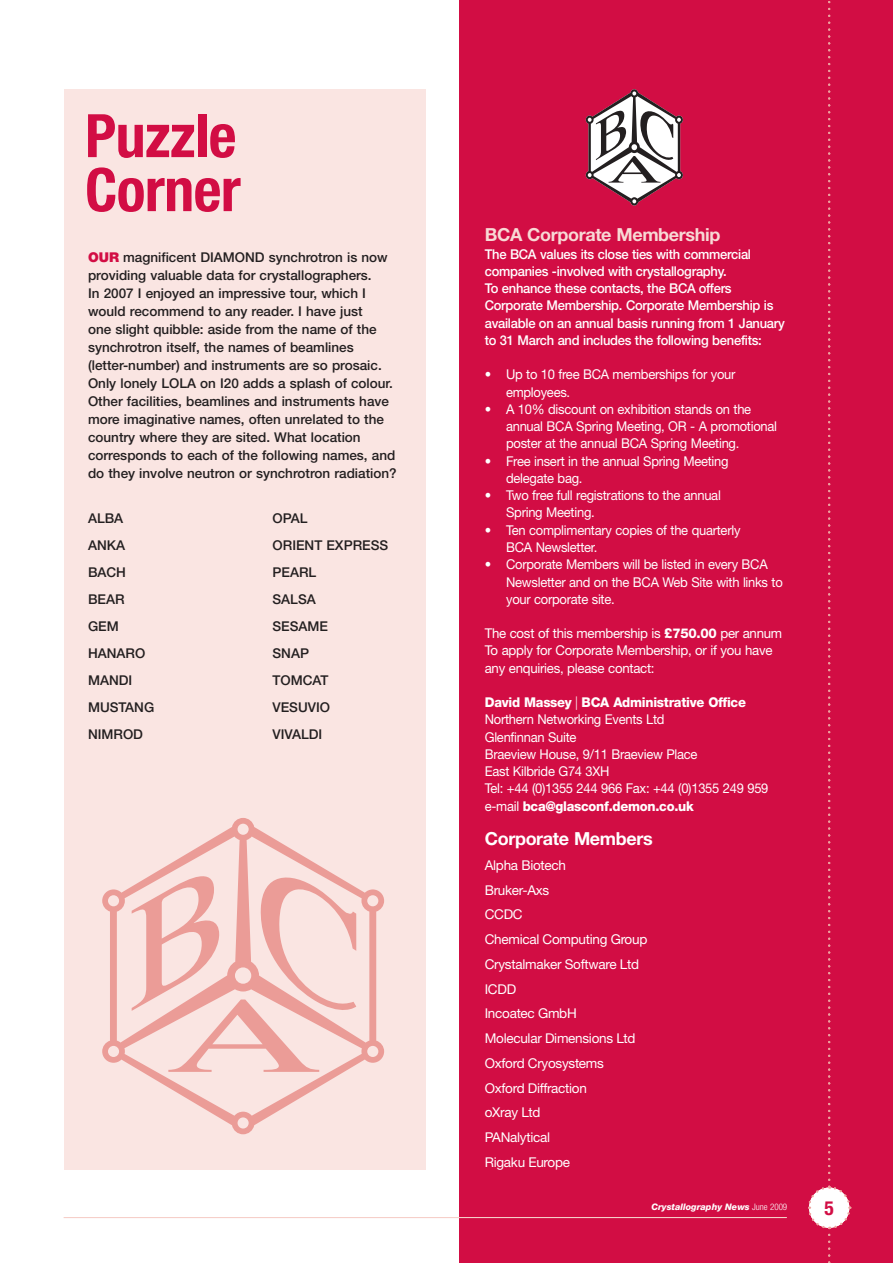
<style>
.page{position:relative;width:893px;height:1263px;background:#fff}
.page>*{position:absolute;margin:0;border:0;box-sizing:border-box;transform-origin:0 0}
.t1{font:700 condensed 60px/54px "Helvetica Neue";letter-spacing:-.01em;color:#d20d44}
.t2{font:700 condensed 19.5px "Helvetica Neue";color:#d20d44}
.t3{font:700 18px "Helvetica Neue";letter-spacing:-.02em;color:#f8d9d5}
.t4{font:700 18px "Helvetica Neue";letter-spacing:-.02em;color:#fff}
.t5{font:500 13.5px/18px "Helvetica Neue";color:#231f20}
.t6{font:13.5px/17.2px "Helvetica Neue";letter-spacing:-.02em;color:#fff;scale:.96 1}
.t7{font:13.5px/24.8px "Helvetica Neue";letter-spacing:-.02em;color:#fff}
.t8{font:500 13.5px/17.2px "Helvetica Neue";letter-spacing:-.02em;color:#fff;scale:.96 1}
.t9{font:italic 800 9px "Helvetica Neue";color:#fff}
.s1{font-weight:900;color:#d20d44}
.s2{font-weight:800}
.s3{font-weight:300}
.s4{font-weight:300;font-style:normal;font-stretch:condensed}
</style>
<div class="page">
<div style="left:459px;top:0;width:434px;height:1263px;background:#d20d44"></div>
<svg style="left:808px;top:1px;width:44px;height:1262px"></svg>
<hr style="left:64px;top:1217px;width:723px;height:1px;background:#f6cfc9">
<div style="left:64px;top:89px;width:361px;height:1080px;background:#fae5e2"></div>
<svg style="left:586px;top:89px;width:97px;height:117px"></svg>
<svg style="left:102px;top:818px;width:282px;height:316px"></svg>
<h1 class="t1" style="left:85px;top:108px;width:157px">Puzzle<br>Corner</h1>
<p class="t5" style="left:88px;top:248px;width:310px"><span class="s1">Our</span> magnificent DIAMOND synchrotron is now providing valuable data for crystallographers.<br>In 2007 I enjoyed an impressive tour, which I would recommend to any reader. I have just<br>one slight quibble: aside from the name of the synchrotron itself, the names of beamlines (letter-number) and instruments are so prosaic.<br>Only lonely LOLA on I20 adds a splash of colour.<br>Other facilities, beamlines and instruments have more imaginative names, often unrelated to the country where they are sited. What location corresponds to each of the following names, and do they involve neutron or synchrotron radiation?</p>
<p class="t5" style="left:88px;top:509px;width:37px">ALBA</p>
<p class="t5" style="left:273px;top:509px;width:37px">OPAL</p>
<p class="t5" style="left:88px;top:536px;width:39px">ANKA</p>
<p class="t5" style="left:273px;top:536px;width:117px">ORIENT EXPRESS</p>
<p class="t5" style="left:88px;top:563px;width:40px">BACH</p>
<p class="t5" style="left:273px;top:563px;width:45px">PEARL</p>
<p class="t5" style="left:88px;top:590px;width:38px">BEAR</p>
<p class="t5" style="left:273px;top:590px;width:45px">SALSA</p>
<p class="t5" style="left:88px;top:617px;width:32px">GEM</p>
<p class="t5" style="left:273px;top:617px;width:57px">SESAME</p>
<p class="t5" style="left:88px;top:644px;width:59px">HANARO</p>
<p class="t5" style="left:273px;top:644px;width:38px">SNAP</p>
<p class="t5" style="left:88px;top:671px;width:46px">MANDI</p>
<p class="t5" style="left:273px;top:671px;width:57px">TOMCAT</p>
<p class="t5" style="left:88px;top:698px;width:68px">MUSTANG</p>
<p class="t5" style="left:273px;top:698px;width:59px">VESUVIO</p>
<p class="t5" style="left:88px;top:725px;width:57px">NIMROD</p>
<p class="t5" style="left:273px;top:725px;width:51px">VIVALDI</p>
<h3 class="t3" style="left:485px;top:224px;width:237px">BCA Corporate Membership</h3>
<p class="t8" style="left:485px;top:245px;width:314px">The BCA values its close ties with commercial companies ‑involved with crystallography.<br>To enhance these contacts, the BCA offers Corporate Membership. Corporate Membership is available on an annual basis running from 1 January to 31 March and includes the following benefits:</p>
<p class="t6" style="left:506px;top:366px;width:240px;text-indent:-21px">• Up to 10 free BCA memberships for your employees.</p>
<p class="t6" style="left:506px;top:400px;width:284px;text-indent:-21px">• A 10% discount on exhibition stands on the annual BCA Spring Meeting, OR - A promotional poster at the annual BCA Spring Meeting.</p>
<p class="t6" style="left:506px;top:452px;width:233px;text-indent:-21px">• Free insert in the annual Spring Meeting delegate bag.</p>
<p class="t6" style="left:506px;top:487px;width:225px;text-indent:-21px">• Two free full registrations to the annual<br>Spring Meeting.</p>
<p class="t6" style="left:506px;top:521px;width:246px;text-indent:-21px">• Ten complimentary copies of the quarterly<br>BCA Newsletter.</p>
<p class="t6" style="left:506px;top:556px;width:290px;text-indent:-21px">• Corporate Members will be listed in every BCA<br>Newsletter and on the BCA Web Site with links to your corporate site.</p>
<p class="t7" style="left:485px;top:625px;width:299px;line-height:17.2px">The cost of this membership is <span class="s2">£750.00</span> per annum<br>To apply for Corporate Membership, or if you have any enquiries, please contact:</p>
<p class="t6" style="left:485px;top:694px;width:297px"><span class="s2">David Massey</span> <span class="s3">|</span> <span class="s2">BCA Administrative Office </span>Northern Networking Events Ltd<br>Glenfinnan Suite<br>Braeview House, 9/11 Braeview Place<br>East Kilbride G74 3XH<br>Tel: +44 (0)1355 244 966 Fax: +44 (0)1355 249 959 e-mail <span class="s2">bca@glasconf.demon.co.uk</span></p>
<h3 class="t4" style="left:485px;top:828px;width:170px">Corporate Members</h3>
<p class="t7" style="left:485px;top:853px;width:164px">Alpha Biotech<br>Bruker-Axs<br>CCDC<br>Chemical Computing Group<br>Crystalmaker Software Ltd<br>ICDD<br>Incoatec GmbH<br>Molecular Dimensions Ltd<br>Oxford Cryosystems<br>Oxford Diffraction<br>oXray Ltd<br>PANalytical<br>Rigaku Europe</p>
<p class="t9" style="left:651px;top:1201px;width:137px">Crystallography News <span class="s4">June 2009</span></p>
<h2 class="t2" style="left:824px;top:1196px;width:11px">5</h2>
</div>
